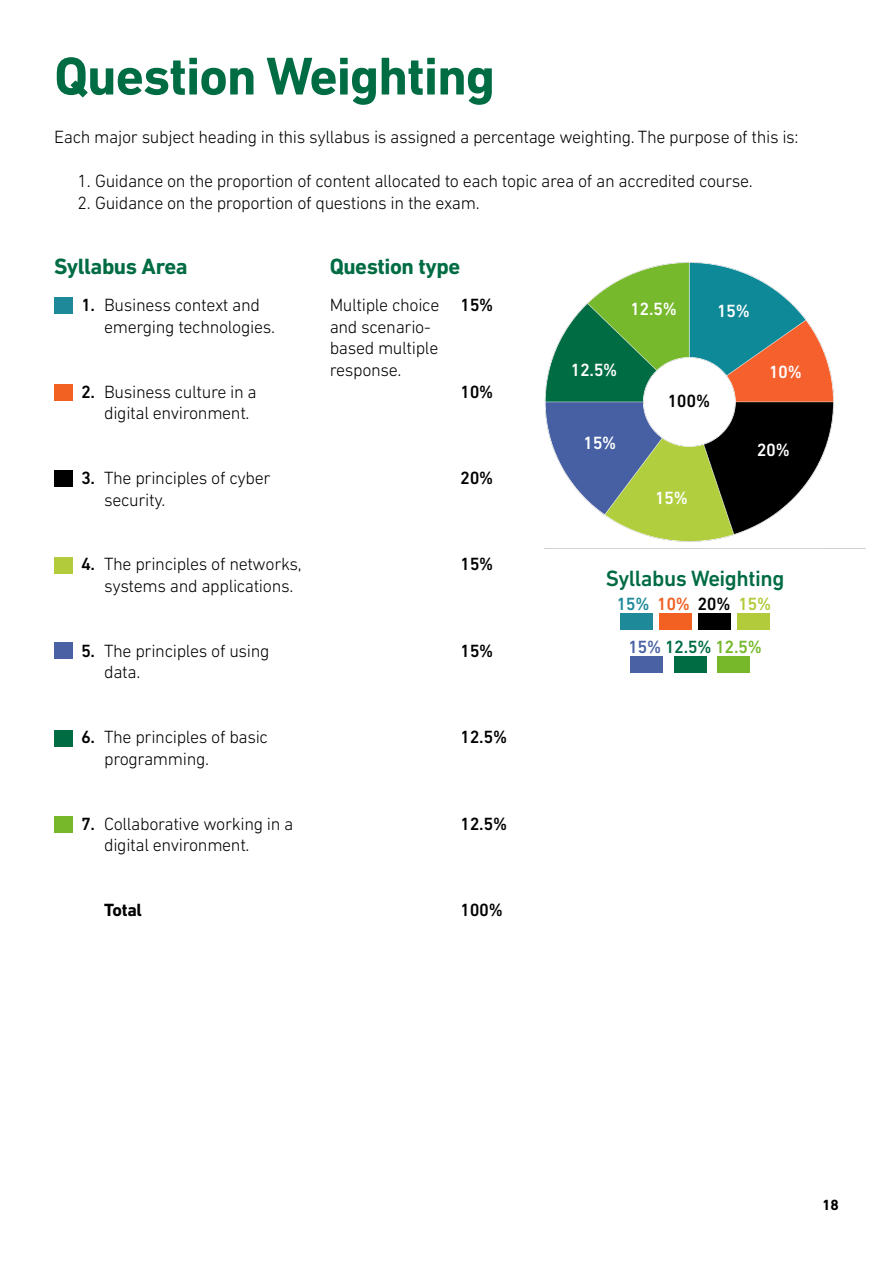
<style>
.page{position:relative;width:893px;height:1263px;background:#fff}
.page>*{position:absolute;margin:0;border:0;box-sizing:border-box;transform-origin:0 0}
.t1{font:700 54px "DIN Next LT Pro";letter-spacing:-.02em;color:#006c43}
.t2{font:700 22.5px "DIN Next LT Pro";letter-spacing:-.02em;color:#006c43}
.t3{font:500 22.5px "DIN Next LT Pro";letter-spacing:-.02em;color:#006c43}
.t4{font:300 18px/21.6px "DIN Next LT Pro";letter-spacing:-.02em;color:#000}
.t5{font:500 18px "DIN Next LT Pro";letter-spacing:-.02em;color:#000}
.t6{font:500 18px "DIN Next LT Pro";letter-spacing:-.02em;color:#fff}
.t7{font:500 18px "DIN Next LT Pro";color:#006c43}
.t8{font:500 18px "DIN Next LT Pro";letter-spacing:-.02em;color:#1e8a99}
.t9{font:700 18px "DIN Next LT Pro";letter-spacing:-.02em;color:#000}
.t10{font:700 15px "DIN Next LT Pro";color:#000}
.s1{color:#f26122}
.s2{color:#000}
.s3{color:#b1cb3a}
.s4{color:#4a62a4}
.s5{color:#76b82a}
</style>
<div class="page">
<div style="left:659px;top:614px;width:33px;height:16px;background:#f26122"></div>
<div style="left:620px;top:614px;width:33px;height:16px;background:#1e8a99"></div>
<div style="left:737px;top:614px;width:33px;height:16px;background:#b1cb3a"></div>
<div style="left:54px;top:384px;width:18px;height:17px;background:#f26122"></div>
<div style="left:54px;top:298px;width:18px;height:16px;background:#1e8a99"></div>
<div style="left:54px;top:642px;width:18px;height:17px;background:#4a62a4"></div>
<div style="left:54px;top:557px;width:18px;height:16px;background:#b1cb3a"></div>
<div style="left:54px;top:470px;width:18px;height:16px;background:#000"></div>
<div style="left:698px;top:614px;width:33px;height:16px;background:#000"></div>
<div style="left:54px;top:816px;width:18px;height:17px;background:#76b82a"></div>
<div style="left:54px;top:730px;width:18px;height:17px;background:#006c43"></div>
<div style="left:674px;top:656px;width:33px;height:16px;background:#006c43"></div>
<div style="left:630px;top:656px;width:33px;height:16px;background:#4a62a4"></div>
<div style="left:717px;top:656px;width:33px;height:16px;background:#76b82a"></div>
<img style="left:544px;top:262px;width:321px;height:287px">
<h1 class="t1" style="left:54px;top:45px;width:442px">Question Weighting</h1>
<p class="t4" style="left:54px;top:126px;width:746px">Each major subject heading in this syllabus is assigned a percentage weighting. The purpose of this is:</p>
<p class="t4" style="left:78px;top:170px;width:677px">1. Guidance on the proportion of content allocated to each topic area of an accredited course.</p>
<p class="t4" style="left:78px;top:192px;width:404px">2. Guidance on the proportion of questions in the exam.</p>
<p class="t2" style="left:54px;top:253px;width:135px">Syllabus Area</p>
<p class="t4" style="left:104px;top:294px;width:172px">Business context and emerging technologies.</p>
<p class="t5" style="left:81px;top:295px;width:16px">1.</p>
<p class="t2" style="left:330px;top:253px;width:132px">Question type</p>
<p class="t4" style="left:330px;top:294px;width:111px">Multiple choice and scenario&shy;based multiple response.</p>
<p class="t5" style="left:460px;top:295px;width:35px">15%</p>
<p class="t6" style="left:630px;top:298px;width:48px">12.5%</p>
<p class="t6" style="left:570px;top:359px;width:48px">12.5%</p>
<p class="t6" style="left:717px;top:301px;width:35px">15%</p>
<p class="t6" style="left:769px;top:362px;width:35px">10%</p>
<p class="t5" style="left:81px;top:381px;width:16px">2.</p>
<p class="t4" style="left:104px;top:380px;width:154px">Business culture in a digital environment.</p>
<p class="t5" style="left:460px;top:381px;width:35px">10%</p>
<p class="t5" style="left:667px;top:391px;width:44px">100%</p>
<p class="t6" style="left:583px;top:432px;width:35px">15%</p>
<p class="t6" style="left:757px;top:439px;width:35px">20%</p>
<p class="t5" style="left:81px;top:467px;width:16px">3.</p>
<p class="t4" style="left:104px;top:467px;width:168px">The principles of cyber security.</p>
<p class="t5" style="left:460px;top:467px;width:35px">20%</p>
<p class="t6" style="left:655px;top:488px;width:35px">15%</p>
<p class="t5" style="left:81px;top:554px;width:16px">4.</p>
<p class="t4" style="left:104px;top:553px;width:199px">The principles of networks, systems and applications.</p>
<p class="t5" style="left:460px;top:554px;width:35px">15%</p>
<p class="t3" style="left:606px;top:565px;width:180px">Syllabus Weighting</p>
<p class="t8" style="left:616px;top:594px;width:156px">15% <span class="s1">10%</span> <span class="s2">20%</span> <span class="s3">15%</span></p>
<p class="t5" style="left:81px;top:640px;width:16px">5.</p>
<p class="t4" style="left:104px;top:640px;width:167px">The principles of using data.</p>
<p class="t5" style="left:460px;top:640px;width:35px">15%</p>
<p class="t7" style="left:628px;top:636px;width:135px"><span class="s4">15%</span> 12.5% <span class="s5">12.5%</span></p>
<p class="t5" style="left:81px;top:727px;width:16px">6.</p>
<p class="t4" style="left:104px;top:726px;width:165px">The principles of basic programming.</p>
<p class="t5" style="left:460px;top:727px;width:48px">12.5%</p>
<p class="t5" style="left:81px;top:813px;width:16px">7.</p>
<p class="t4" style="left:104px;top:812px;width:191px">Collaborative working in a digital environment.</p>
<p class="t5" style="left:460px;top:813px;width:48px">12.5%</p>
<p class="t9" style="left:104px;top:899px;width:39px">Total</p>
<p class="t5" style="left:460px;top:899px;width:44px">100%</p>
<p class="t10" style="left:822px;top:1196px;width:18px">18</p>
</div>
